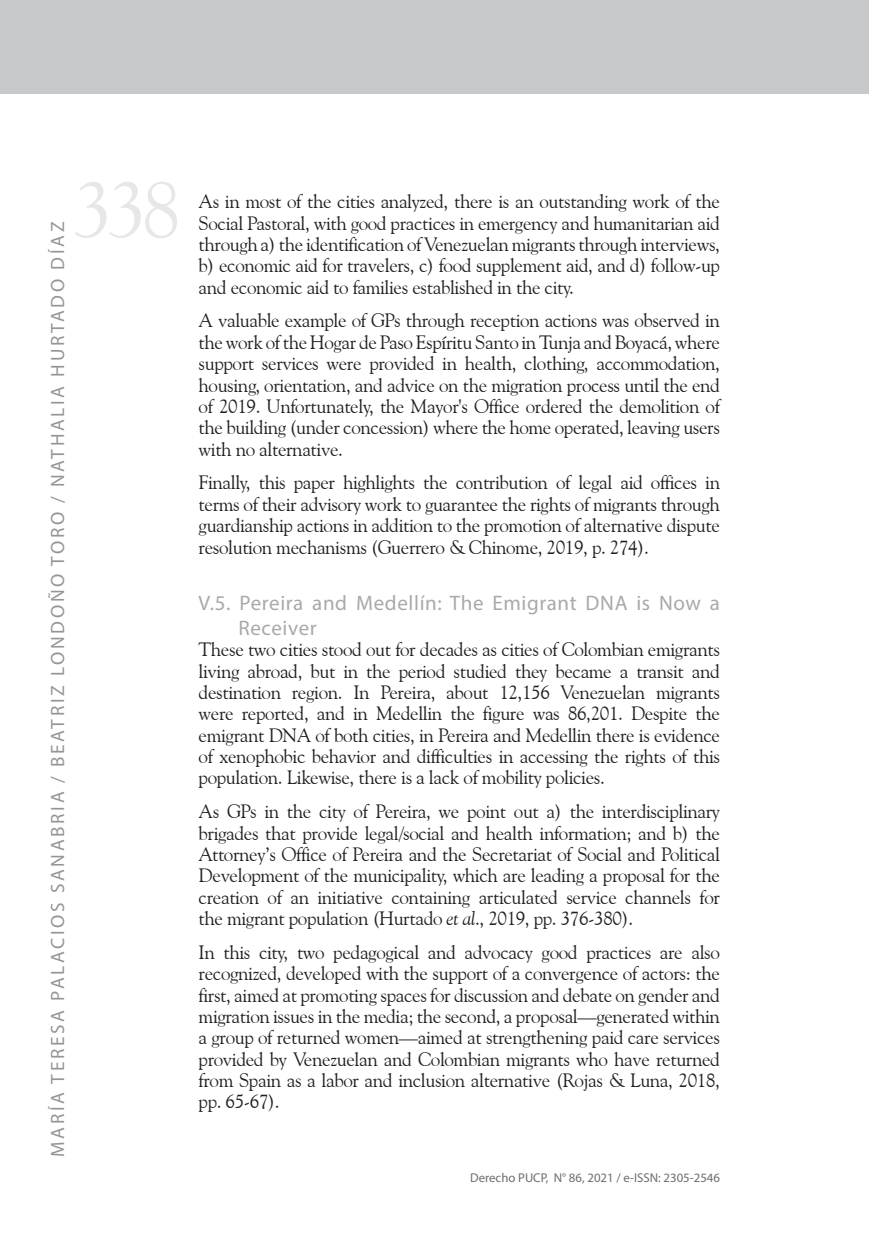
<style>
.page{position:relative;width:869px;height:1256px;background:#fff}
.page>*{position:absolute;margin:0;border:0;box-sizing:border-box;transform-origin:0 0}
.t1{font:78.75px "Goudy Old Style BT";color:#e6e7e9}
.t2{font:21px/24.5px "Myriad Pro";letter-spacing:.03em;color:#a8a9ad}
.t3{font:19.25px/21.3px "Goudy Old Style BT";letter-spacing:-.02em;color:#231f20;text-align:justify}
.t4{font:19.25px "Myriad Pro";letter-spacing:.14em;color:#939598}
.t5{font:12.78px "Myriad Pro";color:#6c6d70}
.s1{font-style:italic}
</style>
<div class="page">
<div style="left:843px;top:0;width:25px;height:94px;background:#c7c8ca"></div>
<div style="left:0;top:0;width:843px;height:94px;background:#c7c8ca"></div>
<p class="t4" style="left:46px;top:1156px;width:936px;rotate:-90deg">MARÍA TERESA PALACIOS SANABRIA / BEATRIZ LONDOÑO TORO / NATHALIA HURTADO DÍAZ</p>
<h1 class="t1" style="left:74px;top:161px;width:109px">338</h1>
<p class="t3" style="left:198px;top:190px;width:522px">As in most of the cities analyzed, there is an outstanding work of the Social Pastoral, with good practices in emergency and humanitarian aid through a) the identification of Venezuelan migrants through interviews, b) economic aid for travelers, c) food supplement aid, and d) follow-up and economic aid to families established in the city.</p>
<p class="t3" style="left:198px;top:310px;width:522px">A valuable example of GPs through reception actions was observed in the work of the Hogar de Paso Espíritu Santo in Tunja and Boyacá, where support services were provided in health, clothing, accommodation, housing, orientation, and advice on the migration process until the end of 2019. Unfortunately, the Mayor's Office ordered the demolition of the building (under concession) where the home operated, leaving users with no alternative.</p>
<p class="t3" style="left:198px;top:471px;width:522px">Finally, this paper highlights the contribution of legal aid offices in terms of their advisory work to guarantee the rights of migrants through guardianship actions in addition to the promotion of alternative dispute resolution mechanisms (Guerrero &amp; Chinome, 2019, p. 274).</p>
<p class="t2" style="left:238px;top:590px;width:483px;text-indent:-40px">V.5. Pereira and Medellín: The Emigrant DNA is Now a<br>Receiver</p>
<p class="t3" style="left:198px;top:638px;width:522px">These two cities stood out for decades as cities of Colombian emigrants living abroad, but in the period studied they became a transit and destination region. In Pereira, about 12,156 Venezuelan migrants were reported, and in Medellin the figure was 86,201. Despite the emigrant DNA of both cities, in Pereira and Medellin there is evidence of xenophobic behavior and difficulties in accessing the rights of this population. Likewise, there is a lack of mobility policies.</p>
<p class="t3" style="left:198px;top:800px;width:522px">As GPs in the city of Pereira, we point out a) the interdisciplinary brigades that provide legal/social and health information; and b) the Attorney’s Office of Pereira and the Secretariat of Social and Political Development of the municipality, which are leading a proposal for the creation of an initiative containing articulated service channels for the migrant population (Hurtado <span class="s1">et al</span>., 2019, pp. 376-380).</p>
<p class="t3" style="left:198px;top:940px;width:522px">In this city, two pedagogical and advocacy good practices are also recognized, developed with the support of a convergence of actors: the first, aimed at promoting spaces for discussion and debate on gender and migration issues in the media; the second, a proposal—generated within a group of returned women—aimed at strengthening paid care services provided by Venezuelan and Colombian migrants who have returned from Spain as a labor and inclusion alternative (Rojas &amp; Luna, 2018, pp. 65-67).</p>
<p class="t5" style="left:470px;top:1168px;width:251px">Derecho PUCP, N° 86, 2021 / e-ISSN: 2305-2546</p>
</div>
